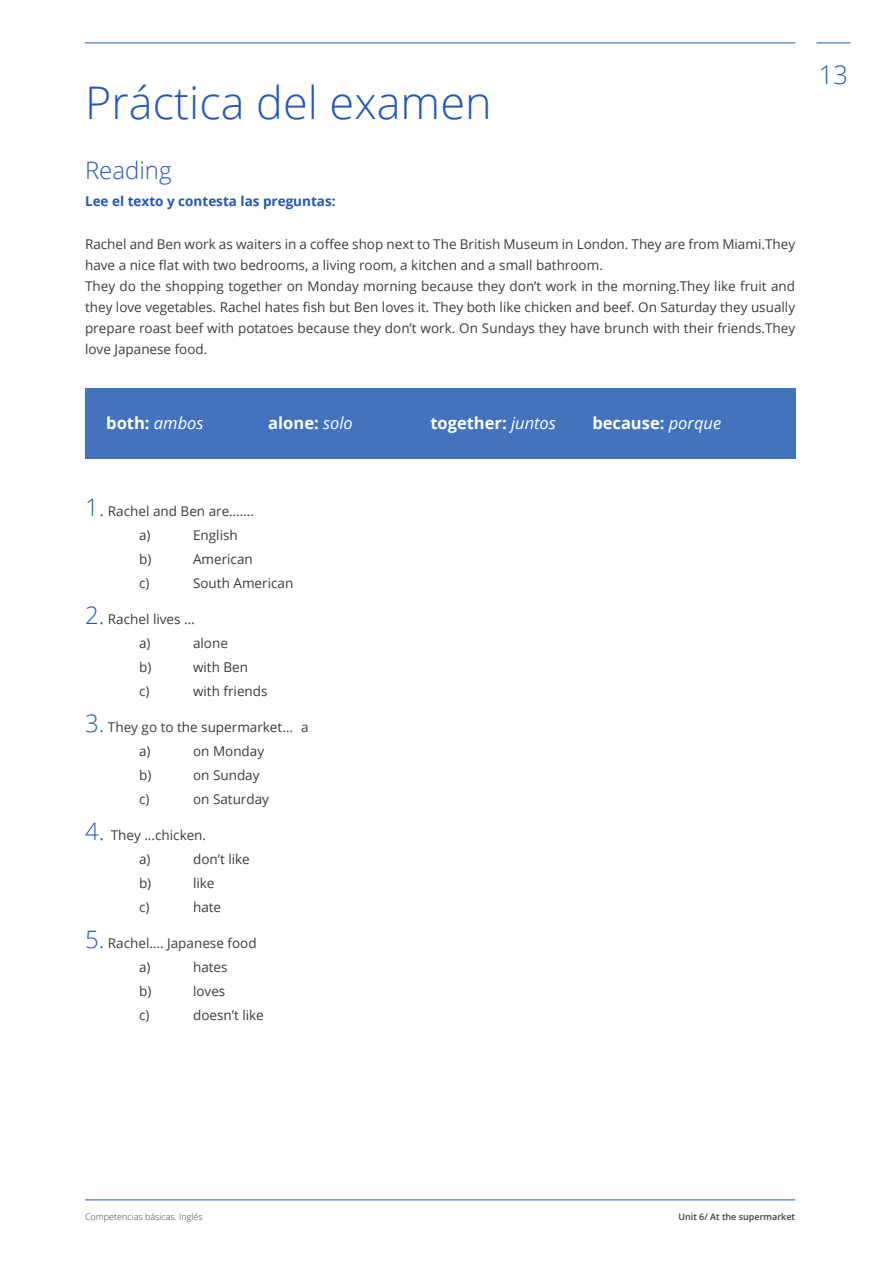
<style>
.page{position:relative;width:893px;height:1263px;background:#fff}
.page>*{position:absolute;margin:0;border:0;box-sizing:border-box;transform-origin:0 0}
.t1{font:300 45px "Open Sans";color:#2259b3}
.t2{font:300 25.5px "Open Sans";color:#2259b3}
.t3{font:300 24px "Open Sans";color:#2259b3}
.t4{font:700 16.5px "Open Sans";color:#fff}
.t5{font:13.5px/21px "Open Sans";color:#3c3c3b}
.t6{font:700 13.5px "Open Sans";color:#2259b3}
.t7{font:300 9px "Open Sans";color:#3c3c3b}
.t8{font:600 9px "Open Sans";color:#3c3c3b}
.s1{font-weight:400;font-style:italic}
.s2{font-weight:300;font-size:24px;color:#2259b3}
</style>
<div class="page">
<hr style="left:816px;top:43px;width:34px;height:1px;background:#2259b3">
<hr style="left:85px;top:43px;width:710px;height:1px;background:#2259b3">
<hr style="left:85px;top:1199px;width:710px;height:1px;background:#2259b3">
<div style="left:85px;top:388px;width:710px;height:70px;background:#4372be"></div>
<h1 class="t1" style="left:85px;top:72px;width:408px">Práctica del examen</h1>
<h3 class="t3" style="left:85px;top:154px;width:88px">Reading</h3>
<p class="t6" style="left:85px;top:192px;width:252px">Lee el texto y contesta las preguntas:</p>
<p class="t5" style="left:85px;top:233px;width:712px">Rachel and Ben work as waiters in a coffee shop next to The British Museum in London. They are from Miami.They have a nice flat with two bedrooms, a living room, a kitchen and a small bathroom.<br>They do the shopping together on Monday morning because they don’t work in the morning.They like fruit and they love vegetables. Rachel hates fish but Ben loves it. They both like chicken and beef. On Saturday they usually prepare roast beef with potatoes because they don’t work. On Sundays they have brunch with their friends.They love Japanese food.</p>
<p class="t4" style="left:106px;top:411px;width:99px">both: <span class="s1">ambos</span></p>
<p class="t4" style="left:268px;top:411px;width:86px">alone: <span class="s1">solo</span></p>
<p class="t4" style="left:430px;top:411px;width:127px">together: <span class="s1">juntos</span></p>
<p class="t4" style="left:592px;top:411px;width:130px">because: <span class="s1">porque</span></p>
<h2 class="t2" style="left:819px;top:58px;width:31px">13</h2>
<p class="t5" style="left:139px;top:498px;width:117px;line-height:24px;text-indent:-54px"><span class="s2">1.</span> Rachel and Ben are……. a)</p>
<p class="t5" style="left:193px;top:524px;width:46px">English</p>
<p class="t5" style="left:139px;top:548px;width:14px">b)</p>
<p class="t5" style="left:193px;top:548px;width:61px">American</p>
<p class="t5" style="left:139px;top:572px;width:12px">c)</p>
<p class="t5" style="left:193px;top:572px;width:102px">South American</p>
<p class="t5" style="left:139px;top:606px;width:57px;line-height:24px;text-indent:-54px"><span class="s2">2.</span> Rachel lives … a)</p>
<p class="t5" style="left:193px;top:632px;width:36px">alone</p>
<p class="t5" style="left:139px;top:656px;width:14px">b)</p>
<p class="t5" style="left:193px;top:656px;width:57px">with Ben</p>
<p class="t5" style="left:139px;top:680px;width:12px">c)</p>
<p class="t5" style="left:193px;top:680px;width:76px">with friends</p>
<p class="t5" style="left:139px;top:714px;width:171px;line-height:24px;text-indent:-54px"><span class="s2">3.</span> They go to the supermarket… a a)</p>
<p class="t5" style="left:193px;top:740px;width:73px">on Monday</p>
<p class="t5" style="left:139px;top:764px;width:14px">b)</p>
<p class="t5" style="left:193px;top:764px;width:68px">on Sunday</p>
<p class="t5" style="left:139px;top:788px;width:12px">c)</p>
<p class="t5" style="left:193px;top:788px;width:78px">on Saturday</p>
<p class="t5" style="left:85px;top:822px;width:123px;line-height:24px;text-align:center"><span class="s2">4.</span> They ...chicken. a)</p>
<p class="t5" style="left:193px;top:848px;width:58px">don’t like</p>
<p class="t5" style="left:139px;top:872px;width:14px">b)</p>
<p class="t5" style="left:193px;top:872px;width:23px">like</p>
<p class="t5" style="left:139px;top:896px;width:12px">c)</p>
<p class="t5" style="left:193px;top:896px;width:30px">hate</p>
<p class="t5" style="left:139px;top:930px;width:119px;line-height:24px;text-indent:-54px"><span class="s2">5.</span> Rachel…. Japanese food a)</p>
<p class="t5" style="left:193px;top:956px;width:36px">hates</p>
<p class="t5" style="left:139px;top:980px;width:14px">b)</p>
<p class="t5" style="left:193px;top:980px;width:34px">loves</p>
<p class="t5" style="left:139px;top:1004px;width:12px">c)</p>
<p class="t5" style="left:193px;top:1004px;width:72px">doesn’t like</p>
<p class="t7" style="left:85px;top:1210px;width:119px">Competencias básicas. Inglés</p>
<p class="t8" style="left:678px;top:1210px;width:118px">Unit 6/ At the supermarket</p>
</div>
